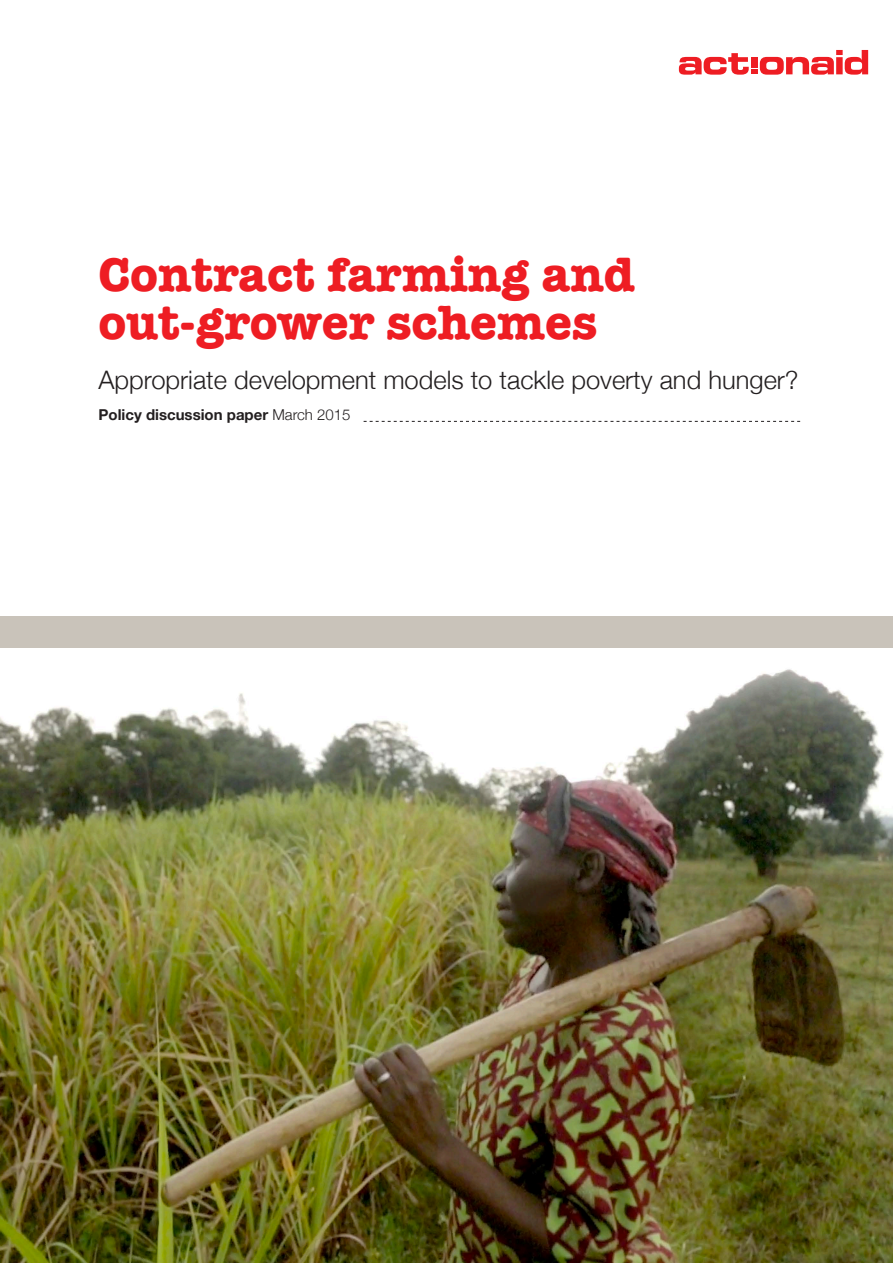
<style>
.page{position:relative;width:893px;height:1263px;background:#fff}
.page>*{position:absolute;margin:0;border:0;box-sizing:border-box;transform-origin:0 0}
.t1{font:700 49.5px "American Typewriter";color:#ee1d23}
.t2{font:300 25.5px "Helvetica Neue";color:#231f20}
.t3{font:700 15px "Helvetica Neue";color:#231f20}
.s1{font-weight:300}
</style>
<div class="page">
<img style="left:0;top:669px;width:893px;height:594px">
<svg style="left:679px;top:50px;width:189px;height:25px"></svg>
<div style="left:0;top:616px;width:893px;height:32px;background:#c9c3ba"></div>
<svg style="left:364px;top:421px;width:436px;height:1px"></svg>
<p class="t1" style="left:99px;top:244px;width:538px">Contract farming and</p>
<p class="t1" style="left:99px;top:292px;width:500px">out-grower schemes</p>
<p class="t2" style="left:99px;top:364px;width:702px">Appropriate development models to tackle poverty and hunger?</p>
<p class="t3" style="left:99px;top:406px;width:253px">Policy discussion paper <span class="s1">March 2015</span></p>
</div>
